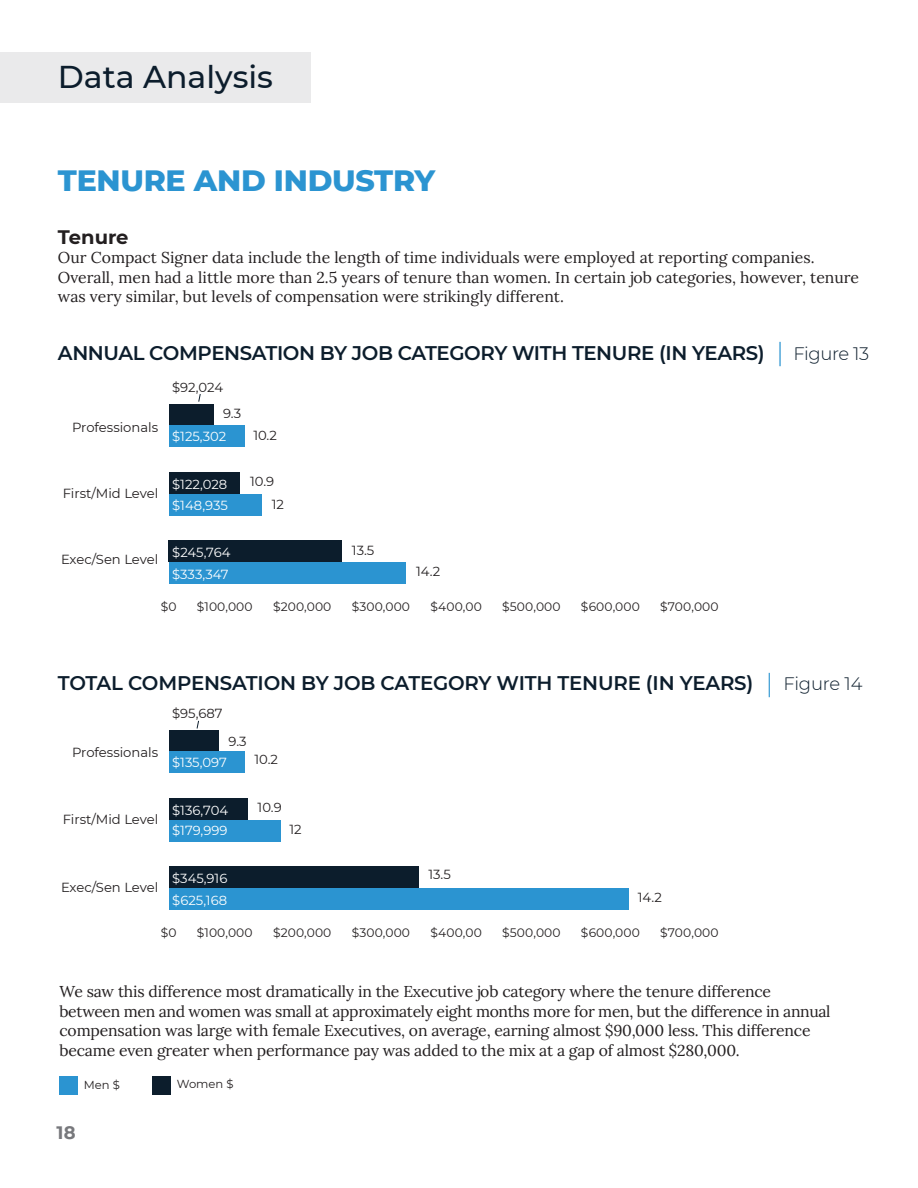
<style>
.page{position:relative;width:918px;height:1188px;background:#fff}
.page>*{position:absolute;margin:0;border:0;box-sizing:border-box;transform-origin:0 0}
.t1{font:500 31.5px "Montserrat";color:#0c1d2c}
.t2{font:800 30px "Montserrat";letter-spacing:-.01em;color:#2b94d1}
.t3{font:600 19.8px "Montserrat";letter-spacing:-.02em;color:#0c1d2c}
.t4{font:700 19.5px "Montserrat";color:#231f20}
.t5{font:700 18px "Montserrat";color:#77787c}
.t6{font:15.75px/19.5px "Lora";letter-spacing:-.01em;color:#231f20}
.t7{font:13.2px/22.6px "Montserrat";color:#231f20}
.t8{font:13.2px/21.6px "Montserrat";color:#fff}
.t9{font:12.3px "Montserrat";letter-spacing:.01em;color:#231f20}
.t10{font:11.55px "Montserrat";color:#231f20}
.s1{font-weight:300;font-size:25.5px;color:#2b94d1}
.s2{font-weight:300;font-size:18px}
</style>
<div class="page">
<div style="left:169px;top:404px;width:45px;height:22px;background:#0c1d2c"></div>
<div style="left:169px;top:426px;width:75px;height:21px;background:#2b94d1"></div>
<div style="left:169px;top:472px;width:71px;height:22px;background:#0c1d2c"></div>
<div style="left:169px;top:494px;width:92px;height:22px;background:#2b94d1"></div>
<div style="left:169px;top:541px;width:173px;height:21px;background:#0c1d2c"></div>
<div style="left:169px;top:562px;width:236px;height:22px;background:#2b94d1"></div>
<div style="left:169px;top:730px;width:49px;height:22px;background:#0c1d2c"></div>
<div style="left:169px;top:752px;width:75px;height:21px;background:#2b94d1"></div>
<div style="left:169px;top:798px;width:78px;height:22px;background:#0c1d2c"></div>
<div style="left:169px;top:820px;width:112px;height:22px;background:#2b94d1"></div>
<div style="left:169px;top:867px;width:249px;height:21px;background:#0c1d2c"></div>
<div style="left:169px;top:888px;width:459px;height:22px;background:#2b94d1"></div>
<div style="left:59px;top:1077px;width:19px;height:18px;background:#2b94d1"></div>
<div style="left:152px;top:1076px;width:19px;height:19px;background:#0c1d2c"></div>
<div style="left:0;top:52px;width:311px;height:51px;background:#eaeaeb"></div>
<svg style="left:198px;top:394px;width:3px;height:8px"></svg>
<svg style="left:196px;top:720px;width:3px;height:9px"></svg>
<h1 class="t1" style="left:58px;top:55px;width:217px">Data Analysis</h1>
<h2 class="t2" style="left:58px;top:159px;width:379px">TENURE AND INDUSTRY</h2>
<p class="t4" style="left:58px;top:223px;width:72px">Tenure</p>
<p class="t6" style="left:58px;top:247px;width:803px">Our Compact Signer data include the length of time individuals were employed at reporting companies.<br>Overall, men had a little more than 2.5 years of tenure than women. In certain job categories, however, tenure was very similar, but levels of compensation were strikingly different.</p>
<p class="t3" style="left:58px;top:339px;width:813px">ANNUAL COMPENSATION BY JOB CATEGORY WITH TENURE (IN YEARS) <span class="s1">|</span> <span class="s2">Figure 13</span></p>
<p class="t7" style="left:72px;top:416px;width:88px">Professionals</p>
<p class="t7" style="left:63px;top:482px;width:97px">First/Mid Level</p>
<p class="t7" style="left:61px;top:548px;width:99px">Exec/Sen Level</p>
<p class="t7" style="left:172px;top:375px;width:52px">$92,024</p>
<p class="t8" style="left:172px;top:425px;width:56px">$125,302</p>
<p class="t7" style="left:223px;top:402px;width:20px">9.3</p>
<p class="t7" style="left:253px;top:423px;width:25px">10.2</p>
<p class="t8" style="left:172px;top:473px;width:57px">$122,028 $148,935</p>
<p class="t7" style="left:272px;top:470px;width:14px;text-indent:-22px">10.9<br>12</p>
<p class="t8" style="left:172px;top:541px;width:60px">$245,764 $333,347</p>
<p class="t7" style="left:352px;top:538px;width:24px">13.5</p>
<p class="t7" style="left:416px;top:560px;width:26px">14.2</p>
<p class="t9" style="left:161px;top:598px;width:17px">$0</p>
<p class="t9" style="left:197px;top:598px;width:57px">$100,000</p>
<p class="t9" style="left:273px;top:598px;width:60px">$200,000</p>
<p class="t9" style="left:352px;top:598px;width:60px">$300,000</p>
<p class="t9" style="left:430px;top:598px;width:53px">$400,00</p>
<p class="t9" style="left:502px;top:598px;width:60px">$500,000</p>
<p class="t9" style="left:581px;top:598px;width:60px">$600,000</p>
<p class="t9" style="left:660px;top:598px;width:60px">$700,000</p>
<p class="t3" style="left:58px;top:669px;width:806px">TOTAL COMPENSATION BY JOB CATEGORY WITH TENURE (IN YEARS) <span class="s1">|</span> <span class="s2">Figure 14</span></p>
<p class="t7" style="left:72px;top:740px;width:88px">Professionals</p>
<p class="t7" style="left:63px;top:808px;width:97px">First/Mid Level</p>
<p class="t7" style="left:61px;top:875px;width:99px">Exec/Sen Level</p>
<p class="t7" style="left:172px;top:702px;width:52px">$95,687</p>
<p class="t7" style="left:229px;top:729px;width:20px">9.3</p>
<p class="t8" style="left:172px;top:751px;width:56px">$135,097</p>
<p class="t7" style="left:254px;top:748px;width:25px">10.2</p>
<p class="t8" style="left:172px;top:799px;width:57px;line-height:20.1px">$136,704 $179,999</p>
<p class="t7" style="left:258px;top:796px;width:26px">10.9</p>
<p class="t7" style="left:290px;top:817px;width:14px">12</p>
<p class="t8" style="left:172px;top:867px;width:57px">$345,916 $625,168</p>
<p class="t7" style="left:428px;top:863px;width:24px">13.5</p>
<p class="t7" style="left:638px;top:886px;width:26px">14.2</p>
<p class="t9" style="left:161px;top:924px;width:17px">$0</p>
<p class="t9" style="left:197px;top:924px;width:57px">$100,000</p>
<p class="t9" style="left:273px;top:924px;width:60px">$200,000</p>
<p class="t9" style="left:352px;top:924px;width:60px">$300,000</p>
<p class="t9" style="left:430px;top:924px;width:53px">$400,00</p>
<p class="t9" style="left:502px;top:924px;width:60px">$500,000</p>
<p class="t9" style="left:581px;top:924px;width:60px">$600,000</p>
<p class="t9" style="left:660px;top:924px;width:60px">$700,000</p>
<p class="t6" style="left:59px;top:981px;width:773px">We saw this difference most dramatically in the Executive job category where the tenure difference between men and women was small at approximately eight months more for men, but the difference in annual compensation was large with female Executives, on average, earning almost $90,000 less. This difference became even greater when performance pay was added to the mix at a gap of almost $280,000.</p>
<p class="t10" style="left:84px;top:1077px;width:38px">Men $</p>
<p class="t10" style="left:177px;top:1076px;width:58px">Women $</p>
<p class="t5" style="left:57px;top:1119px;width:20px">18</p>
</div>
